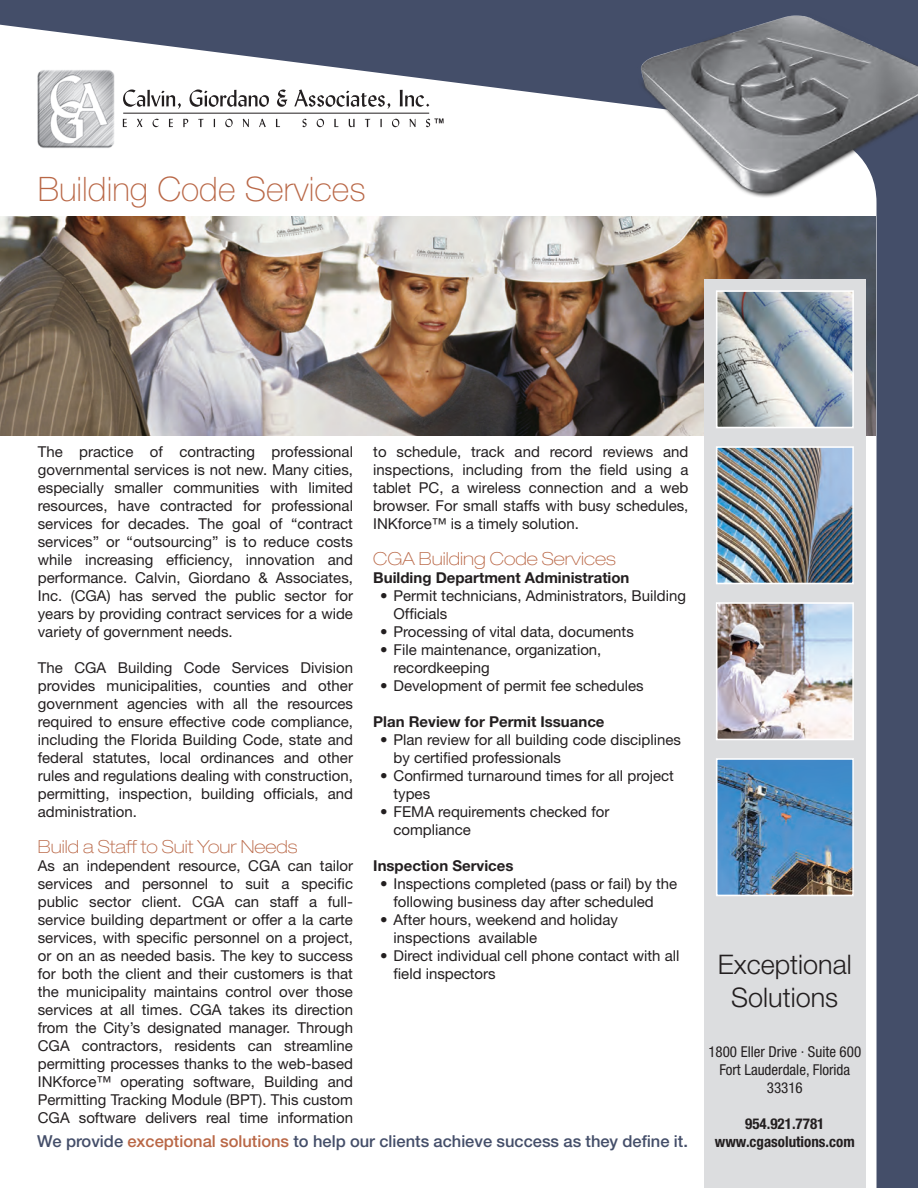
<style>
.page{position:relative;width:918px;height:1188px;background:#444e69}
.page>*{position:absolute;margin:0;border:0;box-sizing:border-box;transform-origin:0 0}
.t1{font:100 33.75px "Helvetica Neue LT";color:#b96746}
.t2{font:300 27px/32.4px "Helvetica Neue LT";color:#231f20;text-align:center}
.t3{font:100 expanded 18px "Helvetica Neue LT";color:#b96746}
.t4{font:500 16.5px "Helvetica Neue LT";color:#444e69}
.t5{font:15px/18px "Helvetica Neue LT";color:#231f20}
.t6{font:700 15px "Helvetica Neue LT";color:#231f20}
.t7{font:condensed 15px/18px "Helvetica Neue LT";color:#231f20;text-align:center}
.t8{font:700 condensed 15px "Helvetica Neue LT";color:#231f20}
.s1{color:#b96746}
</style>
<div class="page">
<div style="left:0;top:24px;width:877px;height:1164px;background:#fff"></div>
<img style="left:599px;top:15px;width:319px;height:239px">
<img style="left:30px;top:65px;width:89px;height:87px">
<svg style="left:123px;top:90px;width:321px;height:37px;background:#d9d8d9"></svg>
<img style="left:0;top:216px;width:876px;height:220px">
<div style="left:704px;top:279px;width:162px;height:909px;background:#dcdddf"></div>
<img style="left:719px;top:293px;width:132px;height:132px">
<div style="left:716px;top:290px;width:138px;height:138px;border:2px solid #fff"></div>
<img style="left:719px;top:449px;width:132px;height:132px">
<div style="left:716px;top:446px;width:138px;height:138px;border:2px solid #fff"></div>
<img style="left:719px;top:605px;width:132px;height:132px">
<div style="left:716px;top:602px;width:138px;height:138px;border:2px solid #fff"></div>
<img style="left:719px;top:761px;width:132px;height:132px">
<div style="left:716px;top:758px;width:138px;height:138px;border:2px solid #fff"></div>
<h1 class="t1" style="left:38px;top:170px;width:329px">Building Code Services</h1>
<p class="t5" style="left:38px;top:442px;width:317px;text-align:justify">The practice of contracting professional governmental services is not new. Many cities, especially smaller communities with limited resources, have contracted for professional services for decades. The goal of “contract services” or “outsourcing” is to reduce costs while increasing efficiency, innovation and performance. Calvin, Giordano &amp; Associates, Inc. (CGA) has served the public sector for years by providing contract services for a wide variety of government needs.</p>
<p class="t5" style="left:38px;top:658px;width:317px;text-align:justify">The CGA Building Code Services Division provides municipalities, counties and other government agencies with all the resources required to ensure effective code compliance, including the Florida Building Code, state and federal statutes, local ordinances and other rules and regulations dealing with construction, permitting, inspection, building officials, and administration.</p>
<p class="t3" style="left:38px;top:835px;width:261px">Build a Staff to Suit Your Needs</p>
<p class="t5" style="left:38px;top:856px;width:317px;text-align:justify">As an independent resource, CGA can tailor services and personnel to suit a specific public sector client. CGA can staff a full&shy;service building department or offer a la carte services, with specific personnel on a project, or on an as needed basis. The key to success for both the client and their customers is that the municipality maintains control over those services at all times. CGA takes its direction from the City’s designated manager. Through CGA contractors, residents can streamline permitting processes thanks to the web-based INKforce™ operating software, Building and Permitting Tracking Module (BPT). This custom CGA software delivers real time information</p>
<p class="t5" style="left:373px;top:442px;width:317px;text-align:justify">to schedule, track and record reviews and inspections, including from the field using a tablet PC, a wireless connection and a web browser. For small staffs with busy schedules, INKforce™ is a timely solution.</p>
<p class="t3" style="left:373px;top:547px;width:244px">CGA Building Code Services</p>
<p class="t6" style="left:373px;top:568px;width:258px">Building Department Administration</p>
<p class="t5" style="left:394px;top:586px;width:294px;text-indent:-14px">• Permit technicians, Administrators, Building<br>Officials</p>
<p class="t5" style="left:380px;top:622px;width:255px">• Processing of vital data, documents</p>
<p class="t5" style="left:394px;top:640px;width:209px;text-indent:-14px">• File maintenance, organization, recordkeeping</p>
<p class="t5" style="left:380px;top:676px;width:265px">• Development of permit fee schedules</p>
<p class="t6" style="left:373px;top:712px;width:233px">Plan Review for Permit Issuance</p>
<p class="t5" style="left:394px;top:730px;width:289px;text-indent:-14px">• Plan review for all building code disciplines by certified professionals</p>
<p class="t5" style="left:394px;top:766px;width:282px;text-indent:-14px">• Confirmed turnaround times for all project types</p>
<p class="t5" style="left:394px;top:802px;width:217px;text-indent:-14px">• FEMA requirements checked for compliance</p>
<p class="t6" style="left:373px;top:856px;width:142px">Inspection Services</p>
<p class="t5" style="left:394px;top:874px;width:285px;text-indent:-14px">• Inspections completed (pass or fail) by the following business day after scheduled</p>
<p class="t5" style="left:394px;top:910px;width:226px;text-indent:-14px">• After hours, weekend and holiday inspections available</p>
<p class="t5" style="left:394px;top:946px;width:287px;text-indent:-14px">• Direct individual cell phone contact with all field inspectors</p>
<h2 class="t2" style="left:718px;top:948px;width:136px">Exceptional<br>Solutions</h2>
<p class="t7" style="left:708px;top:1043px;width:154px">1800 Eller Drive · Suite 600<br>Fort Lauderdale, Florida<br>33316</p>
<p class="t8" style="left:745px;top:1115px;width:81px">954.921.7781</p>
<p class="t4" style="left:37px;top:1132px;width:652px">We provide <span class="s1">exceptional solutions</span> to help our clients achieve success as they define it.</p>
<p class="t8" style="left:715px;top:1133px;width:141px">www.cgasolutions.com</p>
</div>
